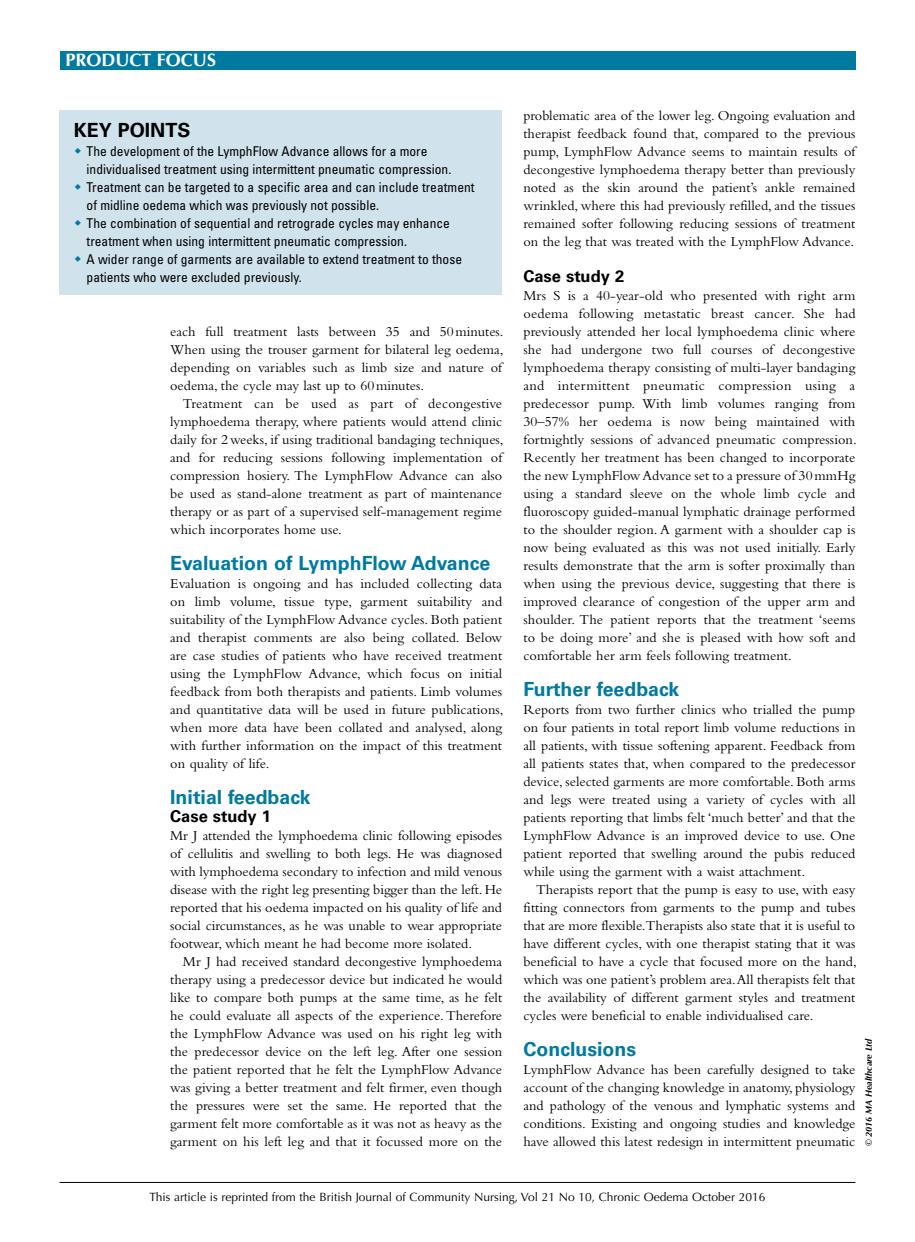
<style>
.page{position:relative;width:915px;height:1242px;background:#fff}
.page>*{position:absolute;margin:0;border:0;box-sizing:border-box;transform-origin:0 0}
.t1{font:700 19.5px "Univers LT Std";color:#007aa0}
.t2{font:700 19.5px "Univers LT Std";color:#000}
.t3{font:700 18px "Optima LT Std";color:#fff}
.t4{font:700 16.5px "Univers LT Std";color:#000}
.t5{font:14.25px/18px "Bembo Std";color:#000;text-align:justify}
.t6{font:condensed 13.5px/18px "Univers LT Std";color:#000}
.t7{font:12px "Optima LT Std";color:#000}
.t8{font:italic 700 9px "Optima LT Std";color:#000}
</style>
<div class="page">
<div style="left:60px;top:111px;width:442px;height:184px;background:#d0e2eb"></div>
<div style="left:60px;top:51px;width:795px;height:18px;background:#007aa0"></div>
<hr style="left:60px;top:1182px;width:795px;height:1px;background:#000">
<p class="t3" style="left:65px;top:49px;width:152px">PRODUCT FOCUS</p>
<h1 class="t2" style="left:74px;top:119px;width:118px">KEY POINTS</h1>
<p class="t6" style="left:87px;top:142px;width:389px">The development of the LymphFlow Advance allows for a more individualised treatment using intermittent pneumatic compression.<br>Treatment can be targeted to a specific area and can include treatment of midline oedema which was previously not possible.<br>The combination of sequential and retrograde cycles may enhance treatment when using intermittent pneumatic compression.<br>A wider range of garments are available to extend treatment to those patients who were excluded previously.</p>
<p class="t5" style="left:170px;top:322px;width:335px">each full treatment lasts between 35 and 50minutes.<br>When using the trouser garment for bilateral leg oedema, depending on variables such as limb size and nature of oedema, the cycle may last up to 60minutes.</p>
<p class="t5" style="left:170px;top:394px;width:335px;text-indent:13px">Treatment can be used as part of decongestive lymphoedema therapy, where patients would attend clinic daily for 2weeks, if using traditional bandaging techniques, and for reducing sessions following implementation of compression hosiery. The LymphFlow Advance can also be used as stand-alone treatment as part of maintenance therapy or as part of a supervised self-management regime which incorporates home use.</p>
<h1 class="t1" style="left:170px;top:552px;width:321px">Evaluation of LymphFlow Advance</h1>
<p class="t5" style="left:170px;top:574px;width:335px">Evaluation is ongoing and has included collecting data on limb volume, tissue type, garment suitability and suitability of the LymphFlow Advance cycles. Both patient and therapist comments are also being collated. Below are case studies of patients who have received treatment using the LymphFlow Advance, which focus on initial feedback from both therapists and patients. Limb volumes and quantitative data will be used in future publications, when more data have been collated and analysed, along with further information on the impact of this treatment on quality of life.</p>
<h1 class="t1" style="left:170px;top:786px;width:142px">Initial feedback</h1>
<p class="t4" style="left:170px;top:806px;width:102px">Case study 1</p>
<p class="t5" style="left:170px;top:826px;width:333px">Mr J attended the lymphoedema clinic following episodes of cellulitis and swelling to both legs. He was diagnosed with lymphoedema secondary to infection and mild venous disease with the right leg presenting bigger than the left. He reported that his oedema impacted on his quality of life and social circumstances, as he was unable to wear appropriate footwear, which meant he had become more isolated.</p>
<p class="t5" style="left:170px;top:952px;width:333px;text-indent:13px">Mr J had received standard decongestive lymphoedema therapy using a predecessor device but indicated he would like to compare both pumps at the same time, as he felt he could evaluate all aspects of the experience. Therefore the LymphFlow Advance was used on his right leg with the predecessor device on the left leg. After one session the patient reported that he felt the LymphFlow Advance was giving a better treatment and felt firmer, even though the pressures were set the same. He reported that the garment felt more comfortable as it was not as heavy as the garment on his left leg and that it focussed more on the</p>
<p class="t5" style="left:523px;top:106px;width:333px">problematic area of the lower leg. Ongoing evaluation and therapist feedback found that, compared to the previous pump, LymphFlow Advance seems to maintain results of decongestive lymphoedema therapy better than previously noted as the skin around the patient’s ankle remained wrinkled, where this had previously refilled, and the tissues remained softer following reducing sessions of treatment on the leg that was treated with the LymphFlow Advance.</p>
<p class="t4" style="left:523px;top:266px;width:102px">Case study 2</p>
<p class="t5" style="left:523px;top:286px;width:335px">Mrs S is a 40-year-old who presented with right arm oedema following metastatic breast cancer. She had previously attended her local lymphoedema clinic where she had undergone two full courses of decongestive lymphoedema therapy consisting of multi-layer bandaging and intermittent pneumatic compression using a predecessor pump. With limb volumes ranging from 30–57% her oedema is now being maintained with fortnightly sessions of advanced pneumatic compression.<br>Recently her treatment has been changed to incorporate the new LymphFlow Advance set to a pressure of 30mmHg using a standard sleeve on the whole limb cycle and fluoroscopy guided-manual lymphatic drainage performed to the shoulder region. A garment with a shoulder cap is now being evaluated as this was not used initially. Early results demonstrate that the arm is softer proximally than when using the previous device, suggesting that there is improved clearance of congestion of the upper arm and shoulder. The patient reports that the treatment ‘seems to be doing more’ and she is pleased with how soft and comfortable her arm feels following treatment.</p>
<h1 class="t1" style="left:523px;top:678px;width:157px">Further feedback</h1>
<p class="t5" style="left:523px;top:700px;width:333px">Reports from two further clinics who trialled the pump on four patients in total report limb volume reductions in all patients, with tissue softening apparent. Feedback from all patients states that, when compared to the predecessor device, selected garments are more comfortable. Both arms and legs were treated using a variety of cycles with all patients reporting that limbs felt ‘much better’ and that the LymphFlow Advance is an improved device to use. One patient reported that swelling around the pubis reduced while using the garment with a waist attachment.</p>
<p class="t5" style="left:523px;top:880px;width:335px;text-indent:13px">Therapists report that the pump is easy to use, with easy fitting connectors from garments to the pump and tubes that are more flexible.Therapists also state that it is useful to have different cycles, with one therapist stating that it was beneficial to have a cycle that focused more on the hand, which was one patient’s problem area. All therapists felt that the availability of different garment styles and treatment cycles were beneficial to enable individualised care.</p>
<h1 class="t1" style="left:523px;top:1038px;width:114px">Conclusions</h1>
<p class="t5" style="left:523px;top:1060px;width:333px">LymphFlow Advance has been carefully designed to take account of the changing knowledge in anatomy, physiology and pathology of the venous and lymphatic systems and conditions. Existing and ongoing studies and knowledge have allowed this latest redesign in intermittent pneumatic</p>
<p class="t8" style="left:863px;top:1146px;width:110px;rotate:-90deg">© 2016 MA Healthcare Ltd</p>
<p class="t7" style="left:150px;top:1190px;width:617px">This article is reprinted from the British Journal of Community Nursing, Vol 21 No 10, Chronic Oedema October 2016</p>
</div>
